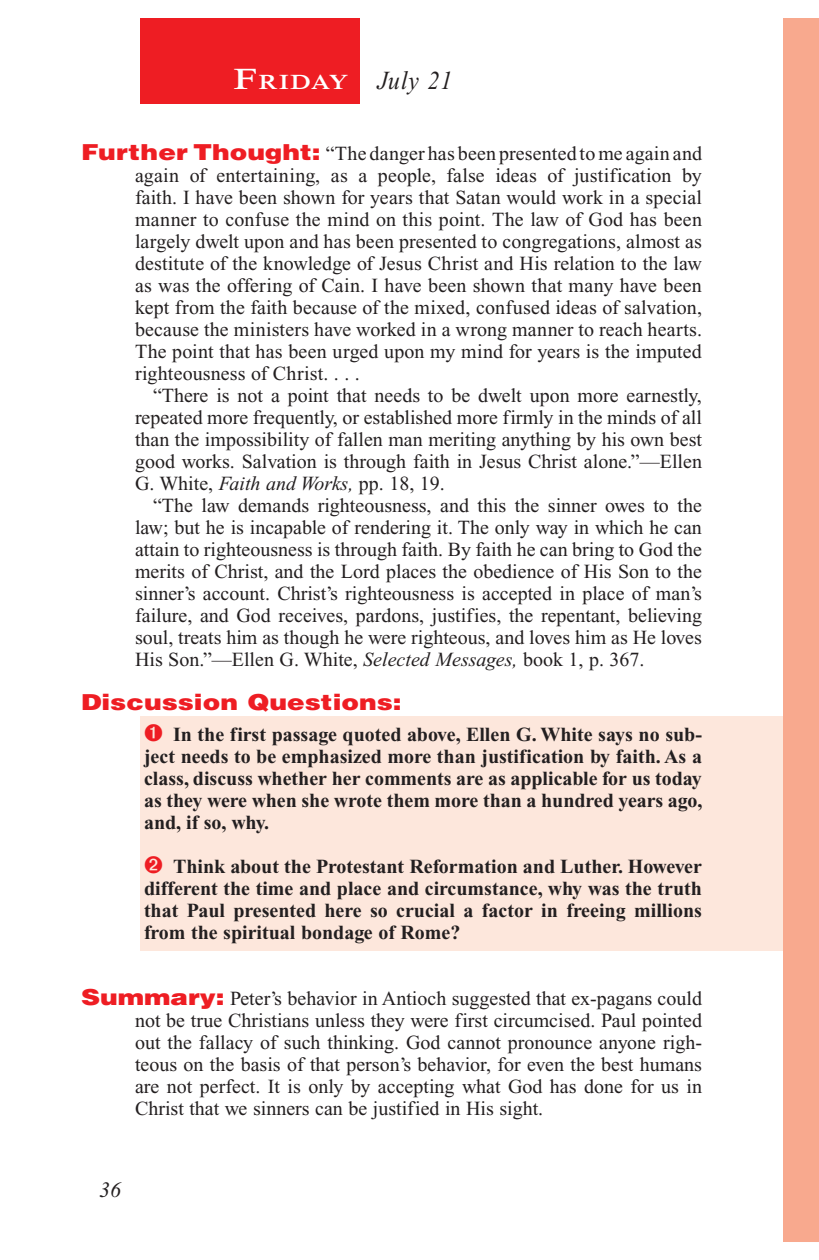
<style>
.page{position:relative;width:819px;height:1260px;background:#fff}
.page>*{position:absolute;margin:0;border:0;box-sizing:border-box;transform-origin:0 0}
.Lesson_Dates{font:italic 26px "Times New Roman PS Std";letter-spacing:.045em;color:#231f20;scale:.9 1}
.Question{font:900 22px "Helvetica LT Std";color:#ee1d23;scale:1.2 1}
.t1{font:italic 22px "Times New Roman PS Std";color:#231f20}
.Daily_Header{font:600 21px "Times NRMT Std";letter-spacing:.035em;color:#fff;scale:1.1 1}
.Body{font:20px/22px "Times New Roman PS Std";color:#231f20;text-align:justify}
.Question_NO_SB{font:20px/22px "Times New Roman PS Std";letter-spacing:.015em;color:#231f20;text-align:justify}
.Numbered_Bullet_List{font:700 20px/22px "Times New Roman PS Std";color:#231f20;text-align:justify}
.Question-2{font:20px/22px "Times New Roman PS Std";color:#231f20;text-align:justify}
.s1{font-size:30px}
.s2{font-family:"Helvetica LT Std";font-weight:900;font-size:22px;color:#ee1d23}
.s3{font-style:italic}
</style>
<div class="page">
<div style="left:783px;top:18px;width:36px;height:1224px;background:#f8a98e"></div>
<div style="left:140px;top:18px;width:220px;height:86px;background:#ee1d23"></div>
<div style="left:141px;top:716px;width:642px;height:235px;background:#fde7dc"></div>
<p class="Daily_Header" style="left:234px;top:70px;width:106px"><span class="s1">F</span>riday</p>
<p class="Lesson_Dates" style="left:378px;top:66px;width:85px">July 21</p>
<p class="Question_NO_SB" style="left:135px;top:142px;width:569px;text-indent:-54px"><span class="s2">Further Thought:</span> “The danger has been presented to me again and again of entertaining, as a people, false ideas of justification by faith. I have been shown for years that Satan would work in a special manner to confuse the mind on this point. The law of God has been largely dwelt upon and has been presented to congregations, almost as destitute of the knowledge of Jesus Christ and His relation to the law as was the offering of Cain. I have been shown that many have been kept from the faith because of the mixed, confused ideas of salvation, because the ministers have worked in a wrong manner to reach hearts.<br>The point that has been urged upon my mind for years is the imputed righteousness of Christ. . . .</p>
<p class="Body" style="left:135px;top:384px;width:569px;text-indent:18px">“There is not a point that needs to be dwelt upon more earnestly, repeated more frequently, or established more firmly in the minds of all than the impossibility of fallen man meriting anything by his own best good works. Salvation is through faith in Jesus Christ alone.”—Ellen G. White, <span class="s3">Faith and Works,</span> pp. 18, 19.</p>
<p class="Body" style="left:135px;top:494px;width:569px;text-indent:18px">“The law demands righteousness, and this the sinner owes to the law; but he is incapable of rendering it. The only way in which he can attain to righteousness is through faith. By faith he can bring to God the merits of Christ, and the Lord places the obedience of His Son to the sinner’s account. Christ’s righteousness is accepted in place of man’s failure, and God receives, pardons, justifies, the repentant, believing soul, treats him as though he were righteous, and loves him as He loves His Son.”—Ellen G. White, <span class="s3">Selected Messages,</span> book 1, p. 367.</p>
<p class="Question" style="left:81px;top:688px;width:269px">Discussion Questions:</p>
<p class="Numbered_Bullet_List" style="left:144px;top:723px;width:560px;text-indent:29px">In the first passage quoted above, Ellen G. White says no sub&shy;ject needs to be emphasized more than justification by faith. As a class, discuss whether her comments are as applicable for us today as they were when she wrote them more than a hundred years ago, and, if so, why.</p>
<p class="Numbered_Bullet_List" style="left:144px;top:855px;width:559px;text-indent:29px">Think about the Protestant Reformation and Luther. However different the time and place and circumstance, why was the truth that Paul presented here so crucial a factor in freeing millions from the spiritual bondage of Rome?</p>
<p class="Question-2" style="left:135px;top:987px;width:569px;text-indent:-54px"><span class="s2">Summary:</span> Peter’s behavior in Antioch suggested that ex-pagans could not be true Christians unless they were first circumcised. Paul pointed out the fallacy of such thinking. God cannot pronounce anyone righ&shy;teous on the basis of that person’s behavior, for even the best humans are not perfect. It is only by accepting what God has done for us in Christ that we sinners can be justified in His sight.</p>
<p class="t1" style="left:99px;top:1178px;width:23px">36</p>
</div>
